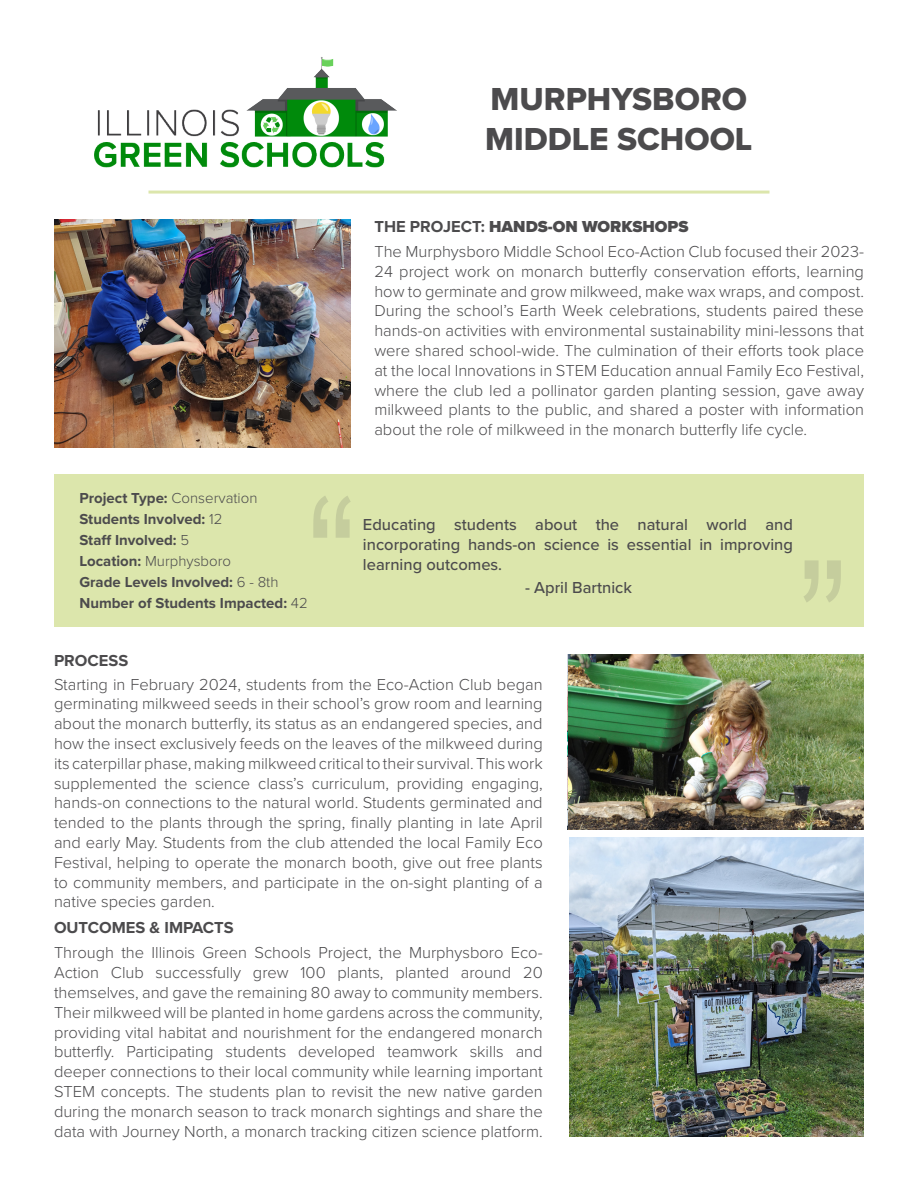
<style>
.page{position:relative;width:918px;height:1188px;background:#fff}
.page>*{position:absolute;margin:0;border:0;box-sizing:border-box;transform-origin:0 0}
.t1{font:180px "Arial Narrow";color:#4c4b4d}
.t2{font:33px "Proxima Nova Extrabld";color:#4c4b4d}
.t3{font:300 16.5px/19.8px "Proxima Nova";color:#4c4b4d;text-align:justify}
.t4{font:500 16.5px/19.8px "Proxima Nova";color:#4c4b4d;text-align:justify}
.t5{font:900 16.5px "Proxima Nova";color:#4c4b4d}
.t6{font:700 16.5px "Proxima Nova";color:#4c4b4d}
.t7{font:700 15px "Proxima Nova";color:#4c4b4d}
.t8{font:300 15px "Proxima Nova";color:#4c4b4d}
.s1{font-weight:700}
.s2{font-weight:300}
</style>
<div class="page">
<img style="left:256px;top:57px;width:141px;height:54px">
<img style="left:94px;top:104px;width:295px;height:64px">
<hr style="left:148px;top:191px;width:622px;height:3px;background:#dce6ac">
<div style="left:54px;top:474px;width:810px;height:152px;background:#dce6ac"></div>
<img style="left:569px;top:838px;width:295px;height:299px">
<img style="left:54px;top:219px;width:296px;height:228px">
<img style="left:568px;top:654px;width:296px;height:175px">
<p class="t2" style="left:491px;top:75px;width:258px">MURPHYSBORO</p>
<p class="t2" style="left:485px;top:114px;width:269px">MIDDLE SCHOOL</p>
<p class="t5" style="left:374px;top:215px;width:316px"><span class="s1">THE PROJECT:</span> HANDS-ON WORKSHOPS</p>
<p class="t3" style="left:374px;top:241px;width:491px">The Murphysboro Middle School Eco-Action Club focused their 2023- 24 project work on monarch butterfly conservation efforts, learning how to germinate and grow milkweed, make wax wraps, and compost.<br>During the school’s Earth Week celebrations, students paired these hands-on activities with environmental sustainability mini-lessons that were shared school-wide. The culmination of their efforts took place at the local Innovations in STEM Education annual Family Eco Festival, where the club led a pollinator garden planting session, gave away milkweed plants to the public, and shared a poster with information about the role of milkweed in the monarch butterfly life cycle.</p>
<p class="t7" style="left:79px;top:487px;width:180px">Project Type: <span class="s2">Conservation</span></p>
<p class="t7" style="left:79px;top:508px;width:145px">Students Involved: <span class="s2">12</span></p>
<p class="t7" style="left:79px;top:529px;width:111px">Staff Involved: <span class="s2">5</span></p>
<p class="t8" style="left:79px;top:550px;width:153px"><span class="s1">Location:</span> Murphysboro</p>
<p class="t7" style="left:79px;top:571px;width:201px">Grade Levels Involved: <span class="s2">6 - 8th</span></p>
<p class="t7" style="left:79px;top:592px;width:230px">Number of Students Impacted: <span class="s2">42</span></p>
<h1 class="t1" style="left:307px;top:429px;width:51px">“</h1>
<p class="t4" style="left:363px;top:514px;width:432px">Educating students about the natural world and incorporating hands-on science is essential in improving learning outcomes.</p>
<p class="t4" style="left:525px;top:577px;width:109px">- April Bartnick</p>
<h1 class="t1" style="left:798px;top:494px;width:51px">”</h1>
<p class="t6" style="left:54px;top:649px;width:76px">PROCESS</p>
<p class="t3" style="left:54px;top:673px;width:490px">Starting in February 2024, students from the Eco-Action Club began germinating milkweed seeds in their school’s grow room and learning about the monarch butterfly, its status as an endangered species, and how the insect exclusively feeds on the leaves of the milkweed during its caterpillar phase, making milkweed critical to their survival. This work supplemented the science class’s curriculum, providing engaging, hands-on connections to the natural world. Students germinated and tended to the plants through the spring, finally planting in late April and early May. Students from the club attended the local Family Eco Festival, helping to operate the monarch booth, give out free plants to community members, and participate in the on-sight planting of a native species garden.</p>
<p class="t3" style="left:54px;top:942px;width:490px">Through the Illinois Green Schools Project, the Murphysboro Eco-Action Club successfully grew 100 plants, planted around 20 themselves, and gave the remaining 80 away to community members.<br>Their milkweed will be planted in home gardens across the community, providing vital habitat and nourishment for the endangered monarch butterfly. Participating students developed teamwork skills and deeper connections to their local community while learning important STEM concepts. The students plan to revisit the new native garden during the monarch season to track monarch sightings and share the data with Journey North, a monarch tracking citizen science platform.</p>
<p class="t6" style="left:54px;top:915px;width:181px">OUTCOMES &amp; IMPACTS</p>
</div>
